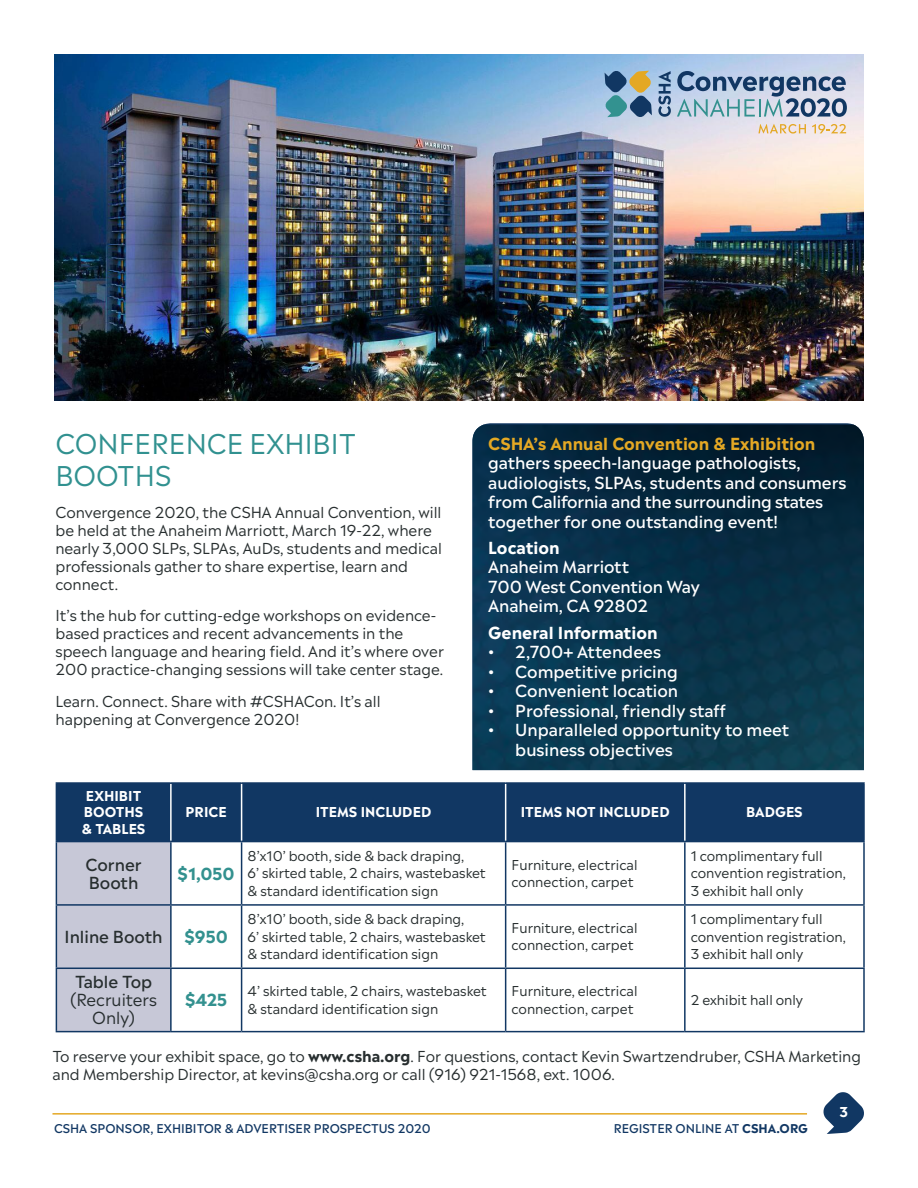
<style>
.page{position:relative;width:918px;height:1188px;background:#fff}
.page>*{position:absolute;margin:0;border:0;box-sizing:border-box;transform-origin:0 0}
.t1{font:27px/32.4px "Madera";color:#319190}
.t2{font:500 16.5px/19.5px "Madera";letter-spacing:-.005em;color:#fff}
.t3{font:700 16.5px "Madera";color:#e4a824}
.t4{font:500 16.5px/18px "Madera";color:#272e2f}
.t5{font:700 16.5px "Madera";color:#fff}
.t6{font:16.5px/18px "Madera";color:#272e2f;text-align:center}
.t7{font:700 16.5px "Madera";color:#33918f}
.t8{font:15px/18px "Madera";color:#272e2f}
.t9{font:13.5px/17.4px "Madera";color:#272e2f}
.t10{font:700 13.5px/16.2px "Madera";color:#fff;text-align:center}
.t11{font:500 12px "Madera";color:#113763}
.s1{font-weight:700}
</style>
<div class="page">
<img style="left:472px;top:425px;width:392px;height:345px">
<div style="left:57px;top:784px;width:806px;height:57px;background:#113763"></div>
<div style="left:57px;top:842px;width:113px;height:189px;background:#c7c8d7"></div>
<hr style="left:170px;top:784px;width:2px;height:57px;background:#fff">
<hr style="left:241px;top:784px;width:1px;height:57px;background:#fff">
<hr style="left:505px;top:784px;width:1px;height:57px;background:#fff">
<hr style="left:684px;top:784px;width:2px;height:57px;background:#fff">
<hr style="left:56px;top:782px;width:115px;height:2px;background:#113763">
<hr style="left:56px;top:784px;width:1px;height:57px;background:#113763">
<hr style="left:171px;top:782px;width:71px;height:2px;background:#113763">
<hr style="left:242px;top:782px;width:264px;height:2px;background:#113763">
<hr style="left:506px;top:782px;width:179px;height:2px;background:#113763">
<hr style="left:685px;top:782px;width:180px;height:2px;background:#113763">
<hr style="left:863px;top:784px;width:2px;height:57px;background:#113763">
<hr style="left:56px;top:841px;width:115px;height:1px;background:#113763">
<hr style="left:56px;top:842px;width:1px;height:62px;background:#113763">
<hr style="left:171px;top:841px;width:71px;height:1px;background:#113763">
<hr style="left:242px;top:841px;width:264px;height:1px;background:#113763">
<hr style="left:685px;top:841px;width:180px;height:1px;background:#113763">
<hr style="left:863px;top:842px;width:2px;height:62px;background:#113763">
<hr style="left:56px;top:904px;width:115px;height:2px;background:#113763">
<hr style="left:56px;top:906px;width:1px;height:62px;background:#113763">
<hr style="left:171px;top:904px;width:71px;height:2px;background:#113763">
<hr style="left:242px;top:904px;width:264px;height:2px;background:#113763">
<hr style="left:685px;top:904px;width:180px;height:2px;background:#113763">
<hr style="left:863px;top:906px;width:2px;height:62px;background:#113763">
<hr style="left:56px;top:968px;width:115px;height:1px;background:#113763">
<hr style="left:56px;top:969px;width:1px;height:62px;background:#113763">
<hr style="left:171px;top:968px;width:71px;height:1px;background:#113763">
<hr style="left:242px;top:968px;width:264px;height:1px;background:#113763">
<hr style="left:506px;top:968px;width:179px;height:1px;background:#113763">
<hr style="left:685px;top:968px;width:180px;height:1px;background:#113763">
<hr style="left:863px;top:969px;width:2px;height:62px;background:#113763">
<hr style="left:56px;top:1031px;width:115px;height:1px;background:#113763">
<hr style="left:171px;top:1031px;width:71px;height:1px;background:#113763">
<hr style="left:242px;top:1031px;width:264px;height:1px;background:#113763">
<hr style="left:506px;top:1031px;width:179px;height:1px;background:#113763">
<hr style="left:685px;top:1031px;width:180px;height:1px;background:#113763">
<hr style="left:170px;top:842px;width:2px;height:62px;background:#113763">
<hr style="left:241px;top:842px;width:1px;height:62px;background:#113763">
<hr style="left:170px;top:906px;width:2px;height:62px;background:#113763">
<hr style="left:241px;top:906px;width:1px;height:62px;background:#113763">
<hr style="left:505px;top:906px;width:1px;height:62px;background:#113763">
<hr style="left:684px;top:906px;width:2px;height:62px;background:#113763">
<hr style="left:170px;top:969px;width:2px;height:62px;background:#113763">
<hr style="left:241px;top:969px;width:1px;height:62px;background:#113763">
<hr style="left:505px;top:969px;width:1px;height:62px;background:#113763">
<hr style="left:684px;top:969px;width:2px;height:62px;background:#113763">
<hr style="left:506px;top:841px;width:179px;height:1px;background:#113763">
<hr style="left:505px;top:842px;width:1px;height:62px;background:#113763">
<hr style="left:684px;top:842px;width:2px;height:62px;background:#113763">
<hr style="left:506px;top:904px;width:179px;height:2px;background:#113763">
<svg style="left:823px;top:1092px;width:41px;height:42px"></svg>
<hr style="left:52px;top:1113px;width:755px;height:2px;background:#e4a824">
<img style="left:54px;top:54px;width:810px;height:347px">
<svg style="left:758px;top:124px;width:48px;height:10px"></svg>
<svg style="left:812px;top:124px;width:34px;height:9px"></svg>
<svg style="left:658px;top:71px;width:13px;height:46px"></svg>
<svg style="left:677px;top:71px;width:170px;height:46px;background:#95aac2"></svg>
<svg style="left:605px;top:71px;width:47px;height:47px;background:#769197"></svg>
<h1 class="t1" style="left:55px;top:424px;width:302px">CONFERENCE EXHIBIT<br>BOOTHS</h1>
<p class="t8" style="left:55px;top:501px;width:388px">Convergence 2020, the CSHA Annual Convention, will be held at the Anaheim Marriott, March 19-22, where nearly 3,000 SLPs, SLPAs, AuDs, students and medical professionals gather to share expertise, learn and connect.</p>
<p class="t8" style="left:55px;top:605px;width:390px">It’s the hub for cutting-edge workshops on evidence&shy;based practices and recent advancements in the speech language and hearing field. And it’s where over 200 practice-changing sessions will take center stage.</p>
<p class="t8" style="left:55px;top:690px;width:327px">Learn. Connect. Share with #CSHACon. It’s all happening at Convergence 2020!</p>
<p class="t3" style="left:488px;top:429px;width:329px">CSHA’s Annual Convention &amp; Exhibition</p>
<p class="t2" style="left:488px;top:451px;width:360px">gathers speech-language pathologists, audiologists, SLPAs, students and consumers from California and the surrounding states together for one outstanding event!</p>
<p class="t5" style="left:488px;top:533px;width:73px">Location</p>
<p class="t2" style="left:488px;top:555px;width:213px">Anaheim Marriott<br>700 West Convention Way<br>Anaheim, CA 92802</p>
<p class="t5" style="left:488px;top:618px;width:171px">General Information</p>
<p class="t2" style="left:488px;top:640px;width:174px">• 2,700+ Attendees</p>
<p class="t2" style="left:488px;top:660px;width:191px">• Competitive pricing</p>
<p class="t2" style="left:488px;top:679px;width:191px">• Convenient location</p>
<p class="t2" style="left:488px;top:699px;width:239px">• Professional, friendly staff</p>
<p class="t2" style="left:515px;top:718px;width:276px;text-indent:-27px">• Unparalleled opportunity to meet business objectives</p>
<p class="t10" style="left:82px;top:786px;width:65px">EXHIBIT<br>BOOTHS &amp; TABLES</p>
<p class="t10" style="left:186px;top:803px;width:43px">PRICE</p>
<p class="t10" style="left:316px;top:803px;width:117px">ITEMS INCLUDED</p>
<p class="t10" style="left:521px;top:803px;width:150px">ITEMS NOT INCLUDED</p>
<p class="t10" style="left:746px;top:803px;width:58px">BADGES</p>
<p class="t4" style="left:86px;top:853px;width:58px">Corner<br>Booth</p>
<p class="t7" style="left:178px;top:859px;width:59px">$1,050</p>
<p class="t4" style="left:65px;top:926px;width:100px">Inline Booth</p>
<p class="t7" style="left:185px;top:922px;width:45px">$950</p>
<p class="t9" style="left:248px;top:846px;width:240px">8’x10’ booth, side &amp; back draping,<br>6’ skirted table, 2 chairs, wastebasket &amp; standard identification sign</p>
<p class="t9" style="left:512px;top:854px;width:127px">Furniture, electrical connection, carpet</p>
<p class="t9" style="left:691px;top:846px;width:156px">1 complimentary full convention registration,<br>3 exhibit hall only</p>
<p class="t9" style="left:248px;top:909px;width:240px">8’x10’ booth, side &amp; back draping,<br>6’ skirted table, 2 chairs, wastebasket &amp; standard identification sign</p>
<p class="t9" style="left:512px;top:918px;width:127px">Furniture, electrical connection, carpet</p>
<p class="t9" style="left:691px;top:909px;width:156px">1 complimentary full convention registration,<br>3 exhibit hall only</p>
<p class="t4" style="left:75px;top:971px;width:79px">Table Top</p>
<p class="t6" style="left:70px;top:989px;width:89px">(Recruiters<br>Only)</p>
<p class="t7" style="left:185px;top:986px;width:44px">$425</p>
<p class="t9" style="left:248px;top:981px;width:241px">4’ skirted table, 2 chairs, wastebasket &amp; standard identification sign</p>
<p class="t9" style="left:512px;top:981px;width:127px">Furniture, electrical connection, carpet</p>
<p class="t9" style="left:691px;top:990px;width:114px">2 exhibit hall only</p>
<p class="t8" style="left:52px;top:1045px;width:810px">To reserve your exhibit space, go to <span class="s1">www.csha.org</span>. For questions, contact Kevin Swartzendruber, CSHA Marketing and Membership Director, at kevins@csha.org or call (916) 921-1568, ext. 1006.</p>
<p class="t11" style="left:54px;top:1118px;width:378px">CSHA SPONSOR, EXHIBITOR &amp; ADVERTISER PROSPECTUS 2020</p>
<p class="t11" style="left:614px;top:1118px;width:196px">REGISTER ONLINE AT <span class="s1">CSHA.ORG</span></p>
<p class="t10" style="left:839px;top:1102px;width:10px">3</p>
</div>
